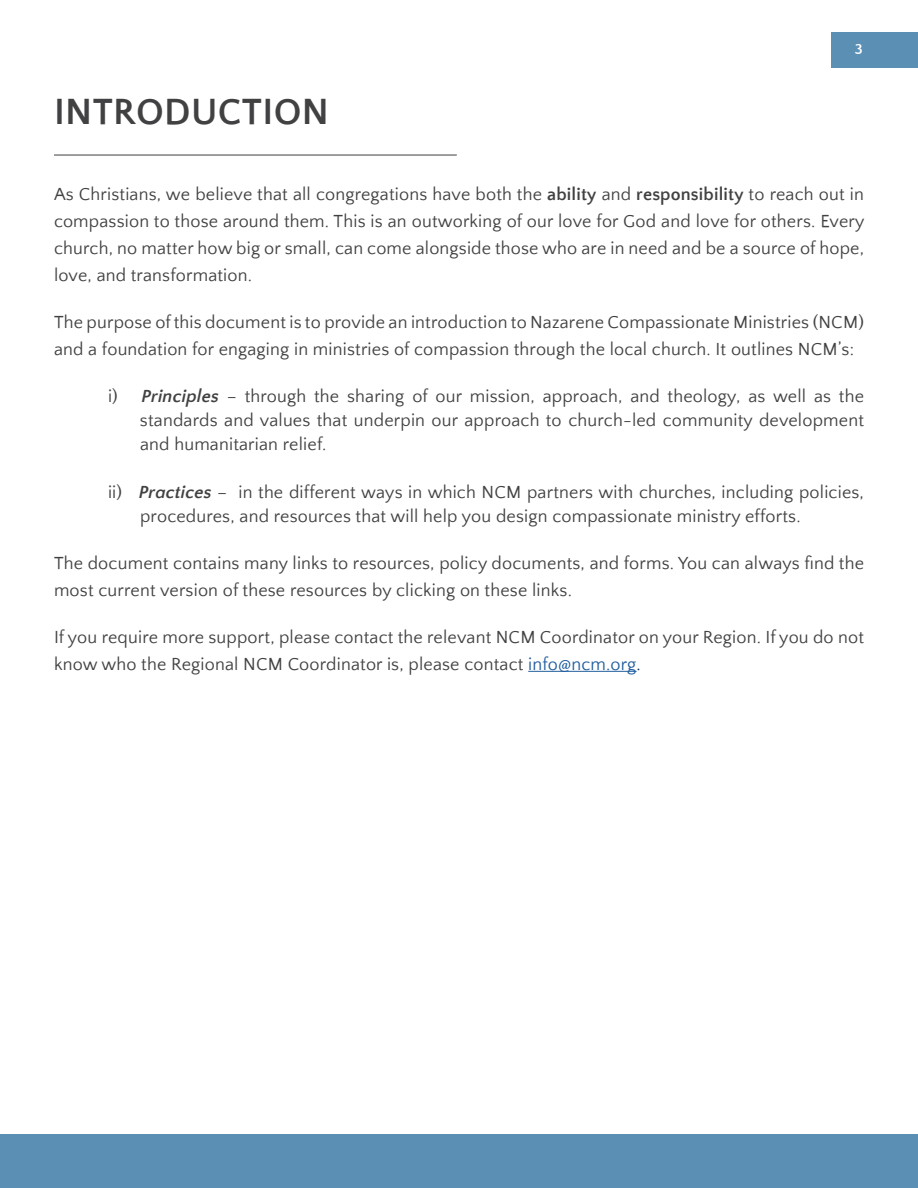
<style>
.page{position:relative;width:918px;height:1188px;background:#fff}
.page>*{position:absolute;margin:0;border:0;box-sizing:border-box;transform-origin:0 0}
.t1{font:700 37.5px "Quattrocento Sans";letter-spacing:.01em;color:#414042}
.t2{font:18px/27px "Quattrocento Sans";letter-spacing:.01em;color:#414042}
.t3{font:700 15px "Quattrocento Sans";color:#fcfeff}
.s1{font-weight:700}
.s2{font-weight:700;font-style:italic}
.s3{color:#215e9e}
.s4{color:#002856}
</style>
<div class="page">
<div style="left:0;top:1134px;width:918px;height:54px;background:#5c8fb4"></div>
<div style="left:832px;top:32px;width:86px;height:35px;background:#5c8fb4"></div>
<hr style="left:54px;top:155px;width:403px;height:1px;background:#414042">
<hr style="left:528px;top:671px;width:109px;height:1px;background:#215e9e">
<h1 class="t1" style="left:54px;top:92px;width:277px">INTRODUCTION</h1>
<p class="t3" style="left:855px;top:41px;width:9px">3</p>
<p class="t2" style="left:54px;top:181px;width:812px;text-align:justify">As Christians, we believe that all congregations have both the <span class="s1">ability</span> and <span class="s1">responsibility</span> to reach out in compassion to those around them. This is an outworking of our love for God and love for others. Every church, no matter how big or small, can come alongside those who are in need and be a source of hope, love, and transformation.</p>
<p class="t2" style="left:54px;top:309px;width:812px">The purpose of this document is to provide an introduction to Nazarene Compassionate Ministries (NCM) and a foundation for engaging in ministries of compassion through the local church. It outlines NCM’s:</p>
<p class="t2" style="left:140px;top:385px;width:726px;line-height:24px;text-align:justify;text-indent:-32px">i) <span class="s2">Principles</span> – through the sharing of our mission, approach, and theology, as well as the standards and values that underpin our approach to church-led community development and humanitarian relief.</p>
<p class="t2" style="left:140px;top:480px;width:725px;line-height:24px;text-indent:-32px">ii) <span class="s2">Practices</span> – in the different ways in which NCM partners with churches, including policies, procedures, and resources that will help you design compassionate ministry efforts.</p>
<p class="t2" style="left:54px;top:550px;width:812px">The document contains many links to resources, policy documents, and forms. You can always find the most current version of these resources by clicking on these links.</p>
<p class="t2" style="left:54px;top:624px;width:812px">If you require more support, please contact the relevant NCM Coordinator on your Region. If you do not know who the Regional NCM Coordinator is, please contact <span class="s3">info@ncm.org</span><span class="s4">.</span></p>
</div>
